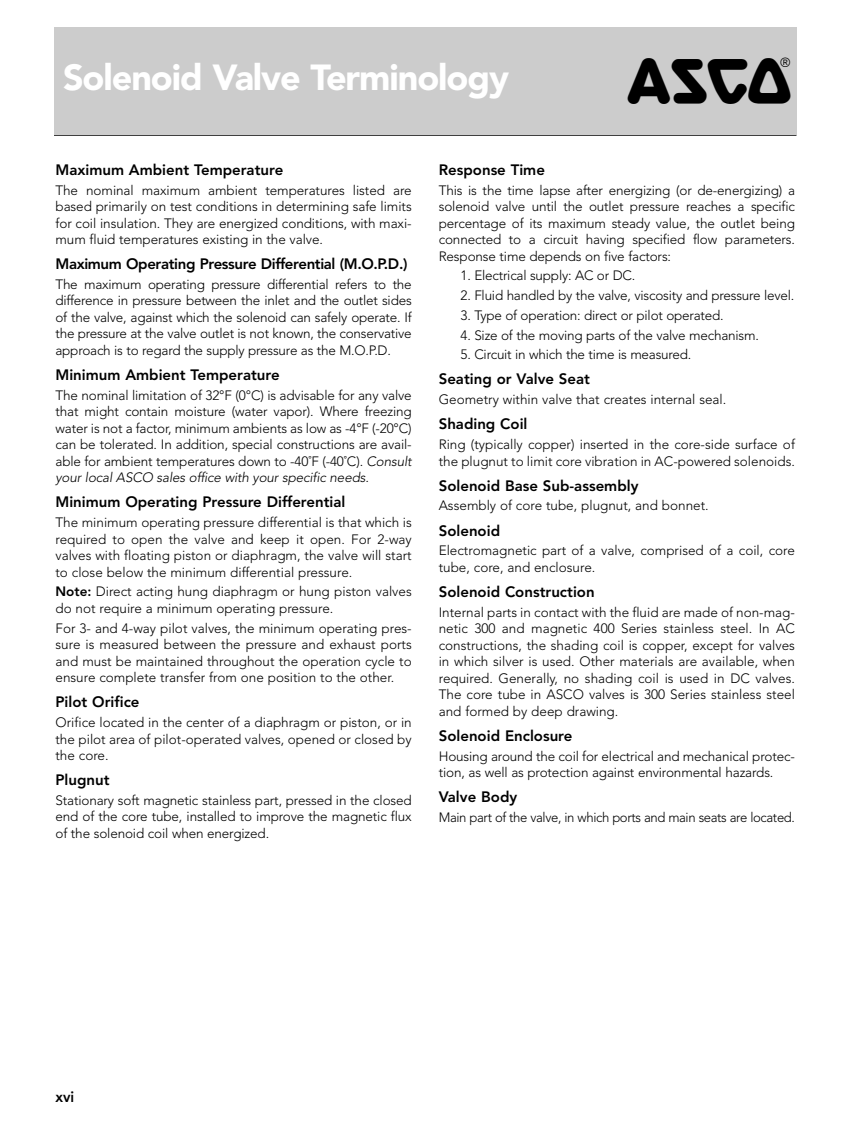
<style>
.page{position:relative;width:864px;height:1134px;background:#fff}
.page>*{position:absolute;margin:0;border:0;box-sizing:border-box;transform-origin:0 0}
.t1{font:46.5px "ASCO Valve";color:#000}
.t2{font:900 36px "Avenir";letter-spacing:-.03em;color:#fff}
.t3{font:800 15px "Avenir";color:#000}
.t4{font:800 15px "Avenir";letter-spacing:-.025em;color:#000}
.t5{font:800 15px "Avenir";color:#000;scale:.95 1}
.t6{font:300 13.5px/16.5px "Avenir";letter-spacing:-.01em;color:#000;text-align:justify}
.s1{font-weight:800}
</style>
<div class="page">
<hr style="left:54px;top:134px;width:742px;height:2px;background:#000">
<div style="left:54px;top:27px;width:742px;height:108px;background:#ccc"></div>
<h2 class="t2" style="left:63px;top:62px;width:448px">Solenoid Valve Terminology</h2>
<h1 class="t1" style="left:628px;top:61px;width:164px">4</h1>
<p class="t3" style="left:56px;top:163px;width:229px">Maximum Ambient Temperature</p>
<p class="t6" style="left:56px;top:183px;width:358px">The nominal maximum ambient temperatures listed are based primarily on test conditions in determining safe limits for coil insulation. They are energized conditions, with maxi&shy;mum fluid temperatures existing in the valve.</p>
<p class="t4" style="left:56px;top:258px;width:354px">Maximum Operating Pressure Differential (M.O.P.D.)</p>
<p class="t6" style="left:56px;top:277px;width:358px">The maximum operating pressure differential refers to the difference in pressure between the inlet and the outlet sides of the valve, against which the solenoid can safely operate. If the pressure at the valve outlet is not known, the conservative approach is to regard the supply pressure as the M.O.P.D.</p>
<p class="t3" style="left:56px;top:369px;width:226px">Minimum Ambient Temperature</p>
<p class="t6" style="left:56px;top:388px;width:360px;text-align:left">The nominal limitation of 32°F (0°C) is advisable for any valve that might contain moisture (water vapor). Where freezing water is not a factor, minimum ambients as low as -4°F (-20°C) can be tolerated. In addition, special constructions are avail&shy;able for ambient temperatures down to -40˚F (-40˚C). Consult your local ASCO sales office with your specific needs.</p>
<p class="t3" style="left:56px;top:496px;width:291px">Minimum Operating Pressure Differential</p>
<p class="t6" style="left:56px;top:515px;width:358px">The minimum operating pressure differential is that which is required to open the valve and keep it open. For 2-way valves with floating piston or diaphragm, the valve will start to close below the minimum differential pressure.</p>
<p class="t6" style="left:56px;top:585px;width:358px"><span class="s1">Note:</span> Direct acting hung diaphragm or hung piston valves do not require a minimum operating pressure.</p>
<p class="t6" style="left:56px;top:621px;width:358px">For 3- and 4-way pilot valves, the minimum operating pres&shy;sure is measured between the pressure and exhaust ports and must be maintained throughout the operation cycle to ensure complete transfer from one position to the other.</p>
<p class="t3" style="left:56px;top:696px;width:86px">Pilot Orifice</p>
<p class="t6" style="left:56px;top:715px;width:358px">Orifice located in the center of a diaphragm or piston, or in the pilot area of pilot-operated valves, opened or closed by the core.</p>
<p class="t3" style="left:56px;top:774px;width:56px">Plugnut</p>
<p class="t6" style="left:56px;top:793px;width:358px">Stationary soft magnetic stainless part, pressed in the closed end of the core tube, installed to improve the magnetic flux of the solenoid coil when energized.</p>
<p class="t3" style="left:439px;top:163px;width:108px">Response Time</p>
<p class="t6" style="left:439px;top:183px;width:358px">This is the time lapse after energizing (or de-energizing) a solenoid valve until the outlet pressure reaches a specific percentage of its maximum steady value, the outlet being connected to a circuit having specified flow parameters.<br>Response time depends on five factors :</p>
<p class="t6" style="left:461px;top:268px;width:176px">1. Electrical supply: AC or DC.</p>
<p class="t6" style="left:461px;top:288px;width:335px">2. Fluid handled by the valve, viscosity and pressure level.</p>
<p class="t6" style="left:461px;top:308px;width:265px">3. Type of operation: direct or pilot operated.</p>
<p class="t6" style="left:461px;top:328px;width:300px">4. Size of the moving parts of the valve mechanism .</p>
<p class="t6" style="left:461px;top:347px;width:232px">5. Circuit in which the time is measured.</p>
<p class="t3" style="left:439px;top:373px;width:153px">Seating or Valve Seat</p>
<p class="t6" style="left:439px;top:392px;width:289px">Geometry within valve that creates internal seal.</p>
<p class="t3" style="left:439px;top:418px;width:90px">Shading Coil</p>
<p class="t6" style="left:439px;top:437px;width:358px">Ring (typically copper) inserted in the core-side surface of the plugnut to limit core vibration in AC-powered solenoids.</p>
<p class="t3" style="left:439px;top:479px;width:201px">Solenoid Base Sub-assembly</p>
<p class="t6" style="left:439px;top:499px;width:271px">Assembly of core tube, plugnut, and bonnet.</p>
<p class="t3" style="left:439px;top:524px;width:63px">Solenoid</p>
<p class="t6" style="left:439px;top:543px;width:358px">Electromagnetic part of a valve, comprised of a coil, core tube, core, and enclosure.</p>
<p class="t3" style="left:439px;top:586px;width:157px">Solenoid Construction</p>
<p class="t6" style="left:439px;top:605px;width:358px">Internal parts in contact with the fluid are made of non-mag&shy;netic 300 and magnetic 400 Series stainless steel. In AC constructions, the shading coil is copper, except for valves in which silver is used. Other materials are available, when required. Generally, no shading coil is used in DC valves.<br>The core tube in ASCO valves is 300 Series stainless steel and formed by deep drawing.</p>
<p class="t3" style="left:439px;top:729px;width:135px">Solenoid Enclosure</p>
<p class="t6" style="left:439px;top:749px;width:358px">Housing around the coil for electrical and mechanical protec&shy;tion, as well as protection against environmental hazards.</p>
<p class="t3" style="left:439px;top:791px;width:80px">Valve Body</p>
<p class="t6" style="left:439px;top:810px;width:358px">Main part of the valve, in which ports and main seats are located.</p>
<p class="t5" style="left:56px;top:1091px;width:21px">xvi</p>
</div>
